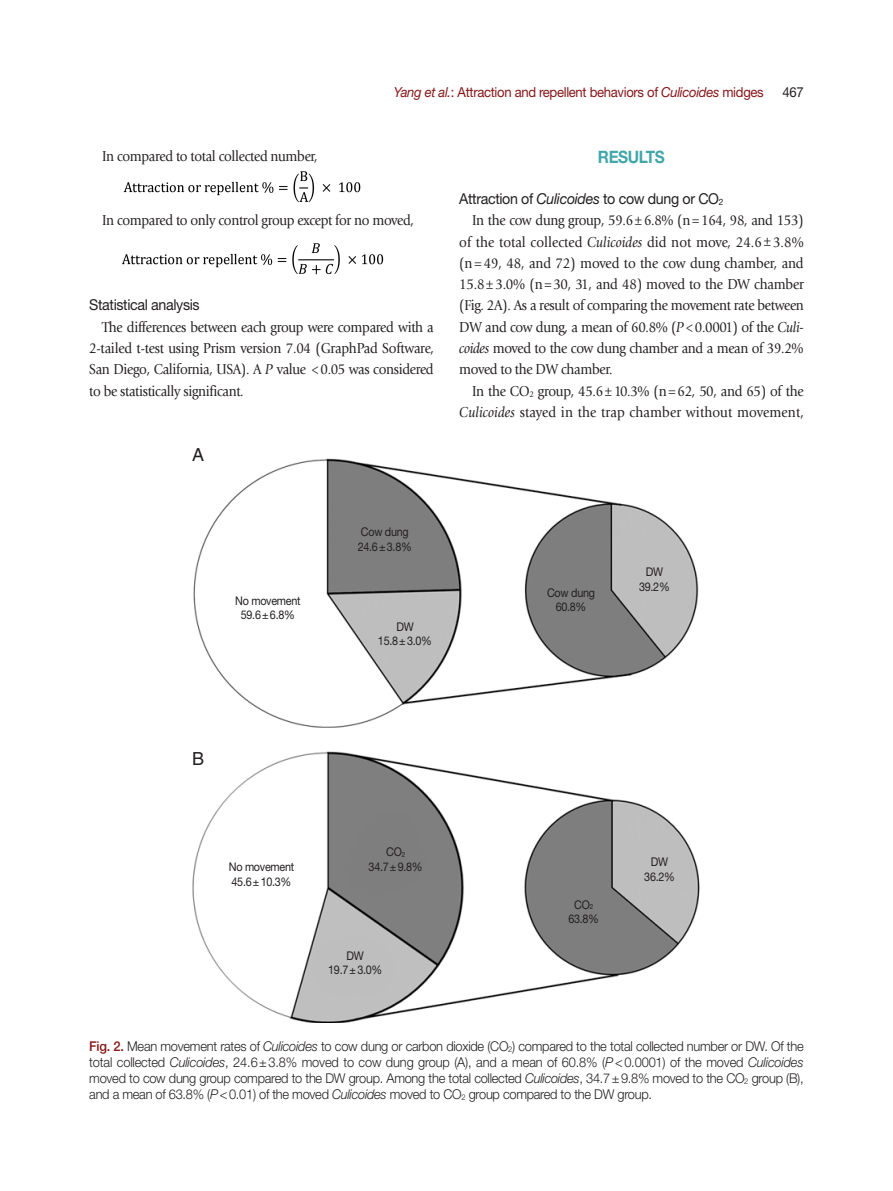
<style>
.page{position:relative;width:893px;height:1191px;background:#fff}
.page>*{position:absolute;margin:0;border:0;box-sizing:border-box;transform-origin:0 0}
.t1{font:18px "Helvetica LT Std";color:#231f20}
.본문_대제목{font:700 17.1px "Helvetica Neue LT Std";letter-spacing:-.025em;color:#41a7a9;scale:.9 1}
.본문{font:15px/21.3px "Giovanni Std";letter-spacing:-.025em;color:#231f20;text-align:justify;scale:.9 1}
.본문-2{font:15px/21.3px "Giovanni Std";letter-spacing:.005em;color:#231f20;text-align:right;scale:.9 1}
.본문_중제목{font:15px "Helvetica Neue LT Std";letter-spacing:-.025em;color:#231f20;scale:.95 1}
.하시라{font:13.8px "Helvetica Neue LT Std";letter-spacing:-.025em;color:#88181b;scale:.95 1}
.하시라-2{font:13.8px "Helvetica Neue LT Std";color:#231f20;scale:.95 1}
.표_제목__그림_설명{font:300 13.5px/16.2px "Helvetica Neue LT Std";letter-spacing:-.02em;color:#231f20;text-align:justify;scale:.95 1}
.그림_지문_8pt{font:12px "Helvetica Neue LT Std";letter-spacing:-.025em;color:#231f20;scale:.9 1}
.s1{font-style:italic}
.s2{font-family:"Minion Pro"}
.s3{font-size:8.7px}
.s4{font-size:7.05px}
.s5{font-weight:500;color:#88181b}
.s6{font-size:7.8px}
</style>
<div class="page">
<img style="left:123px;top:171px;width:238px;height:32px">
<img style="left:121px;top:243px;width:263px;height:31px">
<img style="left:193px;top:458px;width:506px;height:269px">
<img style="left:192px;top:751px;width:508px;height:271px">
<p class="하시라" style="left:394px;top:83px;width:391px"><span class="s1">Yang et al.</span>: Attraction and repellent behaviors of <span class="s1">Culicoides</span> midges</p>
<p class="하시라-2" style="left:782px;top:83px;width:24px">467</p>
<p class="본문" style="left:102px;top:146px;width:241px">In compared to total collected number,</p>
<p class="본문" style="left:102px;top:210px;width:348px">In compared to only control group except for no moved,</p>
<p class="본문_중제목" style="left:89px;top:296px;width:118px">Statistical analysis</p>
<p class="본문" style="left:89px;top:316px;width:384px;text-indent:13px">The differences between each group were compared with a 2-tailed t-test using Prism version 7.04 (GraphPad Software, San Diego, California, USA). A <span class="s1">P</span> value <span class="s2">&lt;</span>0.05 was considered to be statistically significant.</p>
<p class="t1" style="left:192px;top:444px;width:14px">A</p>
<p class="본문_대제목" style="left:598px;top:146px;width:76px">RESULTS</p>
<p class="본문_중제목" style="left:459px;top:190px;width:280px">Attraction of <span class="s1">Culicoides</span> to cow dung or CO<span class="s3">2</span></p>
<p class="본문" style="left:459px;top:210px;width:384px;text-indent:13px">In the cow dung group, 59.6<span class="s2">±</span>6.8% (n<span class="s2">=</span>164, 98, and 153) of the total collected <span class="s1">Culicoides</span> did not move, 24.6<span class="s2">±</span>3.8% (n<span class="s2">=</span>49, 48, and 72) moved to the cow dung chamber, and 15.8<span class="s2">±</span>3.0% (n<span class="s2">=</span>30, 31, and 48) moved to the DW chamber (Fig. 2A). As a result of comparing the movement rate between DW and cow dung, a mean of 60.8% (<span class="s1">P</span> <span class="s2">&lt;</span>0.0001) of the <span class="s1">Culi&shy;coides</span> moved to the cow dung chamber and a mean of 39.2% moved to the DW chamber.</p>
<p class="본문-2" style="left:459px;top:380px;width:384px">In the CO<span class="s3">2</span> group, 45.6<span class="s2">±</span>10.3% (n<span class="s2">=</span>62, 50, and 65) of the<br><span class="s1">Culicoides</span> stayed in the trap chamber without movement,</p>
<p class="그림_지문_8pt" style="left:235px;top:593px;width:74px">No movement</p>
<p class="그림_지문_8pt" style="left:241px;top:607px;width:62px">59.6±6.8%</p>
<p class="그림_지문_8pt" style="left:361px;top:525px;width:55px">Cow dung</p>
<p class="그림_지문_8pt" style="left:358px;top:539px;width:62px">24.6±3.8%</p>
<p class="그림_지문_8pt" style="left:396px;top:619px;width:21px">DW</p>
<p class="그림_지문_8pt" style="left:378px;top:633px;width:62px">15.8±3.0%</p>
<p class="그림_지문_8pt" style="left:547px;top:585px;width:55px">Cow dung</p>
<p class="그림_지문_8pt" style="left:556px;top:600px;width:36px">60.8%</p>
<p class="그림_지문_8pt" style="left:646px;top:564px;width:21px">DW</p>
<p class="그림_지문_8pt" style="left:639px;top:579px;width:36px">39.2%</p>
<p class="t1" style="left:192px;top:748px;width:14px">B</p>
<p class="그림_지문_8pt" style="left:229px;top:860px;width:74px">No movement</p>
<p class="그림_지문_8pt" style="left:232px;top:874px;width:68px">45.6±10.3%</p>
<p class="그림_지문_8pt" style="left:386px;top:845px;width:23px">CO<span class="s4">2</span></p>
<p class="그림_지문_8pt" style="left:369px;top:859px;width:62px">34.7±9.8%</p>
<p class="그림_지문_8pt" style="left:347px;top:948px;width:21px">DW</p>
<p class="그림_지문_8pt" style="left:328px;top:963px;width:62px">19.7±3.0%</p>
<p class="그림_지문_8pt" style="left:574px;top:897px;width:23px">CO<span class="s4">2</span></p>
<p class="그림_지문_8pt" style="left:568px;top:911px;width:36px">63.8%</p>
<p class="그림_지문_8pt" style="left:651px;top:855px;width:21px">DW</p>
<p class="그림_지문_8pt" style="left:644px;top:869px;width:36px">36.2%</p>
<p class="표_제목__그림_설명" style="left:89px;top:1037px;width:753px"><span class="s5">Fig. 2.</span> Mean movement rates of <span class="s1">Culicoides</span> to cow dung or carbon dioxide (CO<span class="s6">2</span>) compared to the total collected number or DW. Of the total collected <span class="s1">Culicoides</span>, 24.6±3.8% moved to cow dung group (A), and a mean of 60.8% (<span class="s1">P</span>&lt;0.0001) of the moved <span class="s1">Culicoides </span>moved to cow dung group compared to the DW group. Among the total collected <span class="s1">Culicoides</span>, 34.7±9.8% moved to the CO<span class="s6">2</span> group (B), and a mean of 63.8% (<span class="s1">P</span>&lt;0.01) of the moved <span class="s1">Culicoides</span> moved to CO<span class="s6">2</span> group compared to the DW group.</p>
</div>
